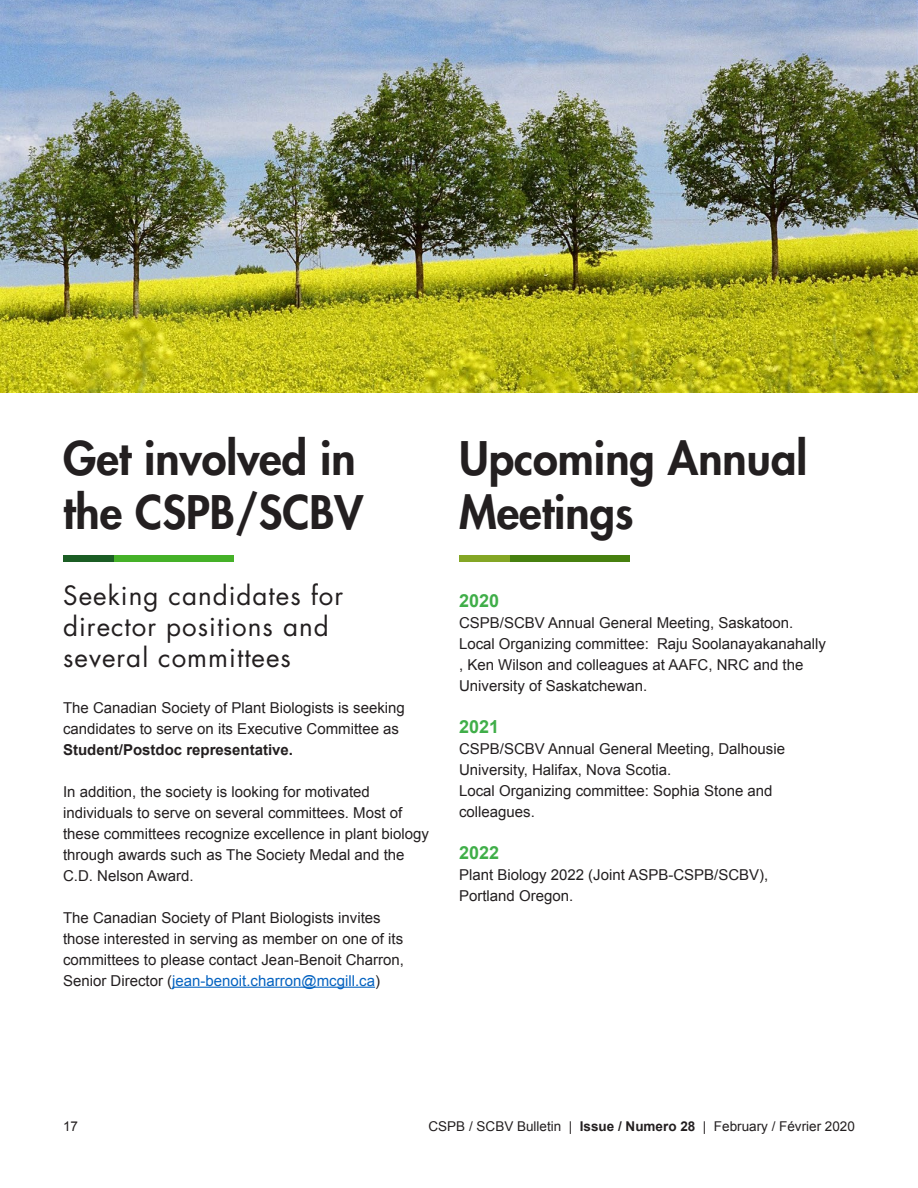
<style>
.page{position:relative;width:918px;height:1188px;background:#fff}
.page>*{position:absolute;margin:0;border:0;box-sizing:border-box;transform-origin:0 0}
.t1{font:800 45px/54px "Futura Std";color:#231f20}
.t2{font:25.95px/31.2px "Futura Std";letter-spacing:.04em;color:#231f20}
.t3{font:700 18px "Arial";color:#40ae49}
.t4{font:15px/21px "Arial";color:#231f20}
.t5{font:13.5px "Arial";color:#231f20}
.s1{font-weight:700}
.s2{color:#0563c1}
</style>
<div class="page">
<hr style="left:172px;top:987px;width:203px;height:1px;background:#0563c1">
<div style="left:113px;top:556px;width:121px;height:6px;background:#45b128"></div>
<div style="left:63px;top:556px;width:50px;height:6px;background:#1b5d24"></div>
<div style="left:509px;top:556px;width:121px;height:6px;background:#47800f"></div>
<div style="left:459px;top:556px;width:50px;height:6px;background:#84a625"></div>
<img style="left:0;top:0;width:918px;height:392px">
<p class="t1" style="left:63px;top:431px;width:294px">Get involved in</p>
<p class="t1" style="left:63px;top:485px;width:302px">the CSPB/SCBV</p>
<p class="t2" style="left:63px;top:580px;width:282px">Seeking candidates for director positions and</p>
<p class="t2" style="left:63px;top:643px;width:229px">several committees</p>
<p class="t4" style="left:63px;top:697px;width:343px">The Canadian Society of Plant Biologists is seeking candidates to serve on its Executive Committee as<br><span class="s1">Student/Postdoc representative.</span></p>
<p class="t4" style="left:63px;top:781px;width:367px">In addition, the society is looking for motivated individuals to serve on several committees. Most of these committees recognize excellence in plant biology through awards such as The Society Medal and the C.D. Nelson Award.</p>
<p class="t4" style="left:63px;top:907px;width:342px">The Canadian Society of Plant Biologists invites those interested in serving as member on one of its committees to please contact Jean-Benoit Charron, Senior Director (<span class="s2">jean-benoit.charron@mcgill.ca</span>)</p>
<p class="t1" style="left:459px;top:431px;width:350px">Upcoming Annual<br>Meetings</p>
<p class="t3" style="left:459px;top:588px;width:42px">2020</p>
<p class="t4" style="left:459px;top:612px;width:336px">CSPB/SCBV Annual General Meeting, Saskatoon.</p>
<p class="t4" style="left:459px;top:633px;width:369px">Local Organizing committee: Raju Soolanayakanahally , Ken Wilson and colleagues at AAFC, NRC and the<br>University of Saskatchewan.</p>
<p class="t3" style="left:459px;top:714px;width:42px">2021</p>
<p class="t4" style="left:459px;top:738px;width:327px">CSPB/SCBV Annual General Meeting, Dalhousie<br>University, Halifax, Nova Scotia.</p>
<p class="t4" style="left:459px;top:780px;width:315px">Local Organizing committee: Sophia Stone and colleagues.</p>
<p class="t3" style="left:459px;top:840px;width:42px">2022</p>
<p class="t4" style="left:459px;top:864px;width:311px">Plant Biology 2022 (Joint ASPB-CSPB/SCBV),<br>Portland Oregon.</p>
<p class="t5" style="left:63px;top:1118px;width:17px">17</p>
<p class="t5" style="left:429px;top:1118px;width:428px">CSPB / SCBV Bulletin | <span class="s1">Issue / Numero 28</span> | February / Février 2020</p>
</div>
